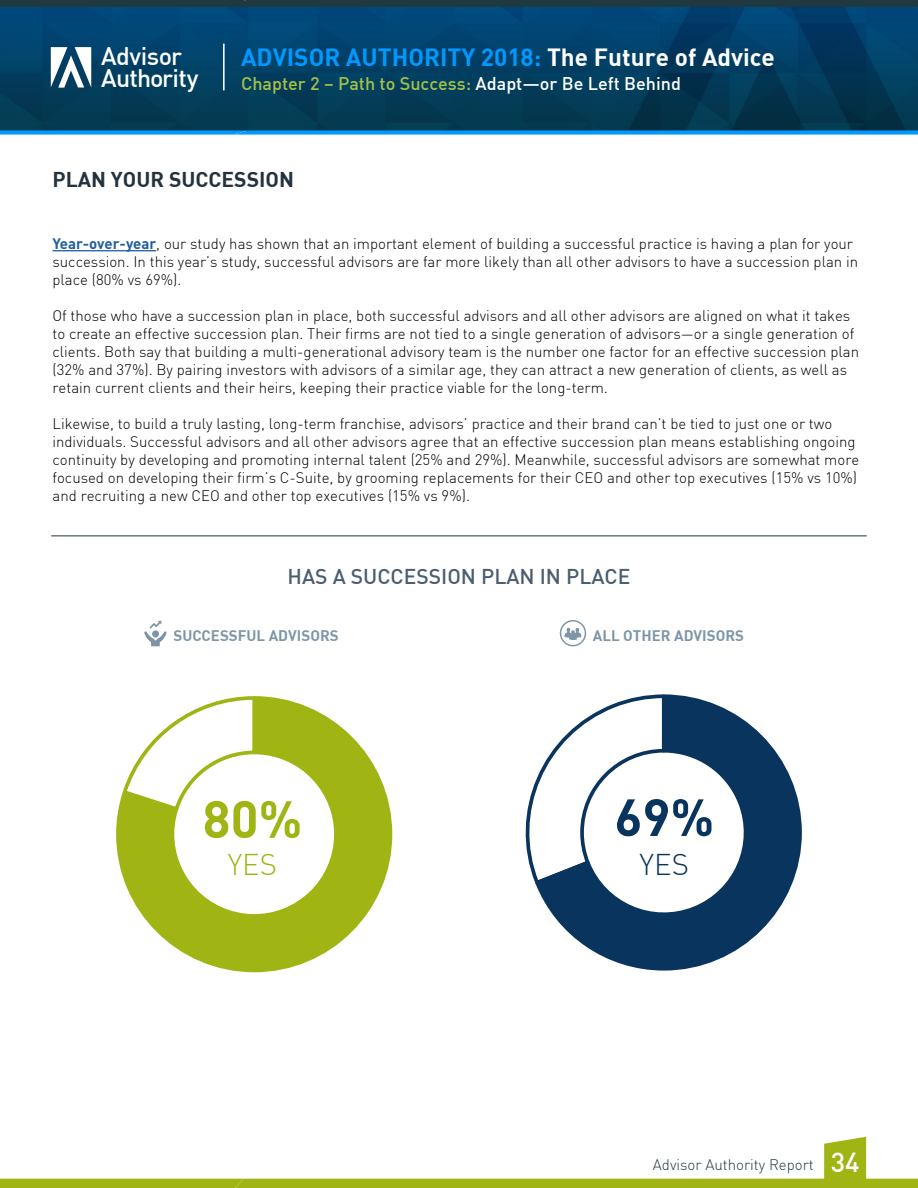
<style>
.page{position:relative;width:918px;height:1188px;background:#fff}
.page>*{position:absolute;margin:0;border:0;box-sizing:border-box;transform-origin:0 0}
.t1{font:51.45px "DIN Bold";color:#a0b513}
.t2{font:51.45px "DIN Bold";color:#09345d}
.t3{font:300 29.4px "DIN";color:#a0b513}
.t4{font:300 29.4px "DIN";color:#09345d}
.t5{font:500 27px "DIN";color:#fff}
.t6{font:500 24.9px/22.5px "DIN";letter-spacing:-.02em;color:#fff}
.t7{font:24.3px "DIN Bold";color:#09f}
.t8{font:500 21px "DIN";color:#4a5e6f}
.t9{font:21px "DIN Bold";color:#23323d}
.t10{font:500 18px "DIN";color:#a3c149}
.t11{font:300 15px/18px "DIN";color:#000}
.t12{font:15px "DIN Bold";color:#7e95a7}
.t13{font:300 15px "DIN";color:#203940}
.s1{color:#fff}
.s2{font-weight:700;color:#215e9e}
</style>
<div class="page">
<img style="left:0;top:7px;width:918px;height:124px">
<svg style="left:0;top:131px;width:918px;height:4px"></svg>
<svg style="left:0;top:0;width:918px;height:7px"></svg>
<svg style="left:0;top:1137px;width:918px;height:51px"></svg>
<svg style="left:51px;top:47px;width:40px;height:41px"></svg>
<hr style="left:223px;top:44px;width:2px;height:46px;background:#fff">
<hr style="left:52px;top:250px;width:104px;height:1px;background:#215e9e">
<hr style="left:51px;top:536px;width:816px;height:1px;background:#23323d">
<svg style="left:116px;top:696px;width:277px;height:276px"></svg>
<svg style="left:120px;top:696px;width:138px;height:118px"></svg>
<svg style="left:537px;top:694px;width:265px;height:277px"></svg>
<svg style="left:525px;top:694px;width:142px;height:193px"></svg>
<svg style="left:144px;top:621px;width:23px;height:25px"></svg>
<svg style="left:560px;top:620px;width:26px;height:26px"></svg>
<h3 class="t6" style="left:101px;top:44px;width:99px">Advisor<br>Authority</h3>
<h3 class="t7" style="left:241px;top:41px;width:535px">ADVISOR AUTHORITY 2018: <span class="s1">The Future of Advice</span></h3>
<p class="t10" style="left:241px;top:72px;width:442px">Chapter 2 – Path to Success: <span class="s1">Adapt—or Be Left Behind</span></p>
<h3 class="t9" style="left:52px;top:166px;width:243px">PLAN YOUR SUCCESSION</h3>
<p class="t11" style="left:52px;top:234px;width:807px"><span class="s2">Year-over-year</span>, our study has shown that an important element of building a successful practice is having a plan for your succession. In this year’s study, successful advisors are far more likely than all other advisors to have a succession plan in place (80% vs 69%).</p>
<p class="t11" style="left:52px;top:306px;width:808px">Of those who have a succession plan in place, both successful advisors and all other advisors are aligned on what it takes to create an effective succession plan. Their firms are not tied to a single generation of advisors—or a single generation of clients. Both say that building a multi-generational advisory team is the number one factor for an effective succession plan (32% and 37%). By pairing investors with advisors of a similar age, they can attract a new generation of clients, as well as retain current clients and their heirs, keeping their practice viable for the long-term.</p>
<p class="t11" style="left:52px;top:414px;width:808px">Likewise, to build a truly lasting, long-term franchise, advisors’ practice and their brand can’t be tied to just one or two individuals. Successful advisors and all other advisors agree that an effective succession plan means establishing ongoing continuity by developing and promoting internal talent (25% and 29%). Meanwhile, successful advisors are somewhat more focused on developing their firm’s C-Suite, by grooming replacements for their CEO and other top executives (15% vs 10%) and recruiting a new CEO and other top executives (15% vs 9%).</p>
<h3 class="t8" style="left:288px;top:563px;width:344px">HAS A SUCCESSION PLAN IN PLACE</h3>
<p class="t12" style="left:173px;top:626px;width:167px">SUCCESSFUL ADVISORS</p>
<p class="t12" style="left:593px;top:625px;width:153px">ALL OTHER ADVISORS</p>
<h1 class="t1" style="left:203px;top:786px;width:101px">80%</h1>
<h2 class="t3" style="left:228px;top:846px;width:51px">YES</h2>
<h1 class="t2" style="left:614px;top:784px;width:101px">69%</h1>
<h2 class="t4" style="left:640px;top:846px;width:51px">YES</h2>
<p class="t13" style="left:653px;top:1155px;width:162px">Advisor Authority Report</p>
<h3 class="t5" style="left:831px;top:1145px;width:30px">34</h3>
</div>
